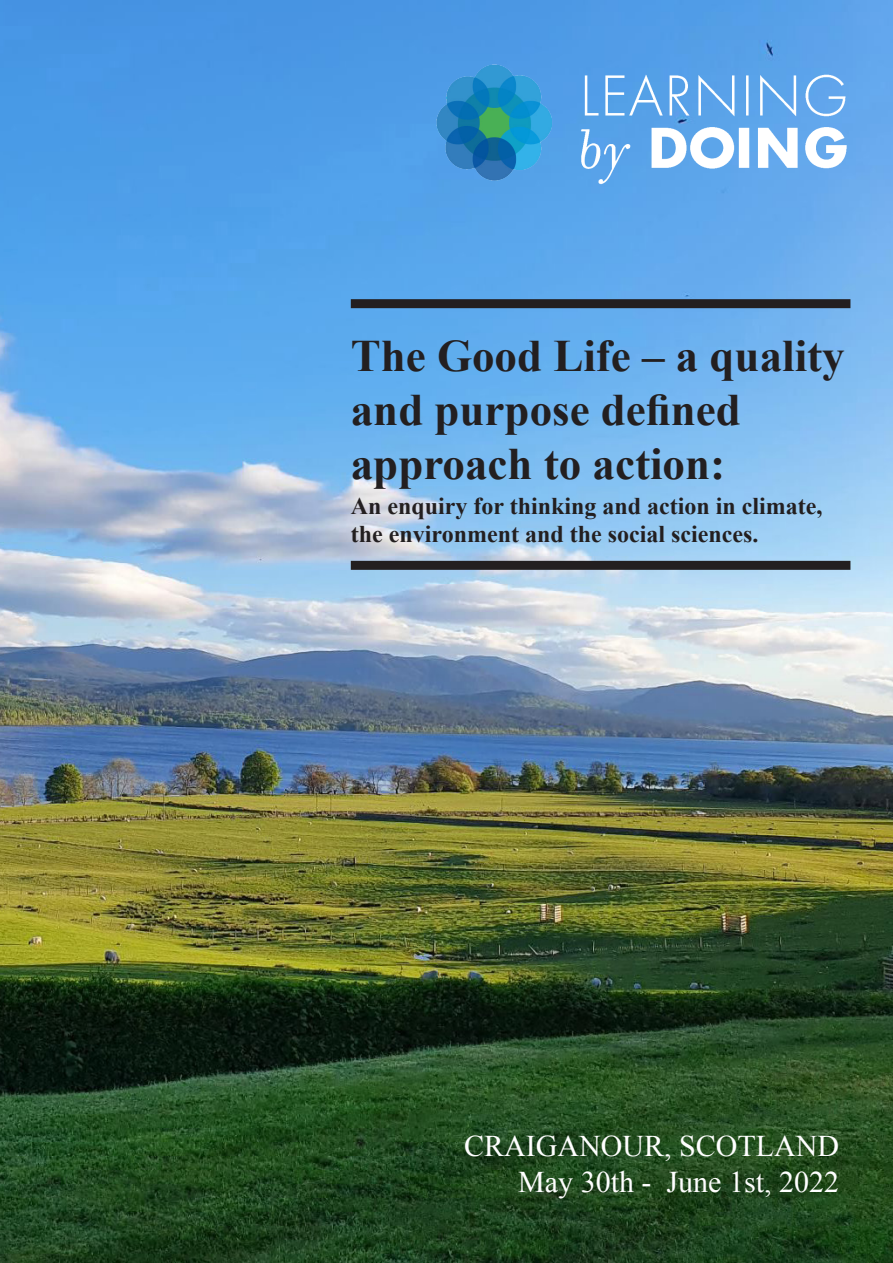
<style>
.page{position:relative;width:893px;height:1263px;background:#fff}
.page>*{position:absolute;margin:0;border:0;box-sizing:border-box;transform-origin:0 0}
.t1{font:700 45px/54px "Times New Roman";color:#231f20}
.t2{font:30px "Times New Roman";color:#fff}
.t3{font:700 24px/28.8px "Times New Roman";color:#231f20}
</style>
<div class="page">
<img style="left:0;top:0;width:893px;height:1263px">
<img style="left:433px;top:61px;width:417px;height:125px">
<div style="left:351px;top:299px;width:499px;height:9px;background:#231f20"></div>
<div style="left:351px;top:561px;width:499px;height:9px;background:#231f20"></div>
<p class="t1" style="left:351px;top:328px;width:495px">The Good Life – a quality and purpose defined approach to action:</p>
<p class="t3" style="left:351px;top:490px;width:473px">An enquiry for thinking and action in climate, the environment and the social sciences.</p>
<p class="t2" style="left:464px;top:1126px;width:376px">CRAIGANOUR, SCOTLAND</p>
<p class="t2" style="left:518px;top:1162px;width:322px">May 30th - June 1st, 2022</p>
</div>
